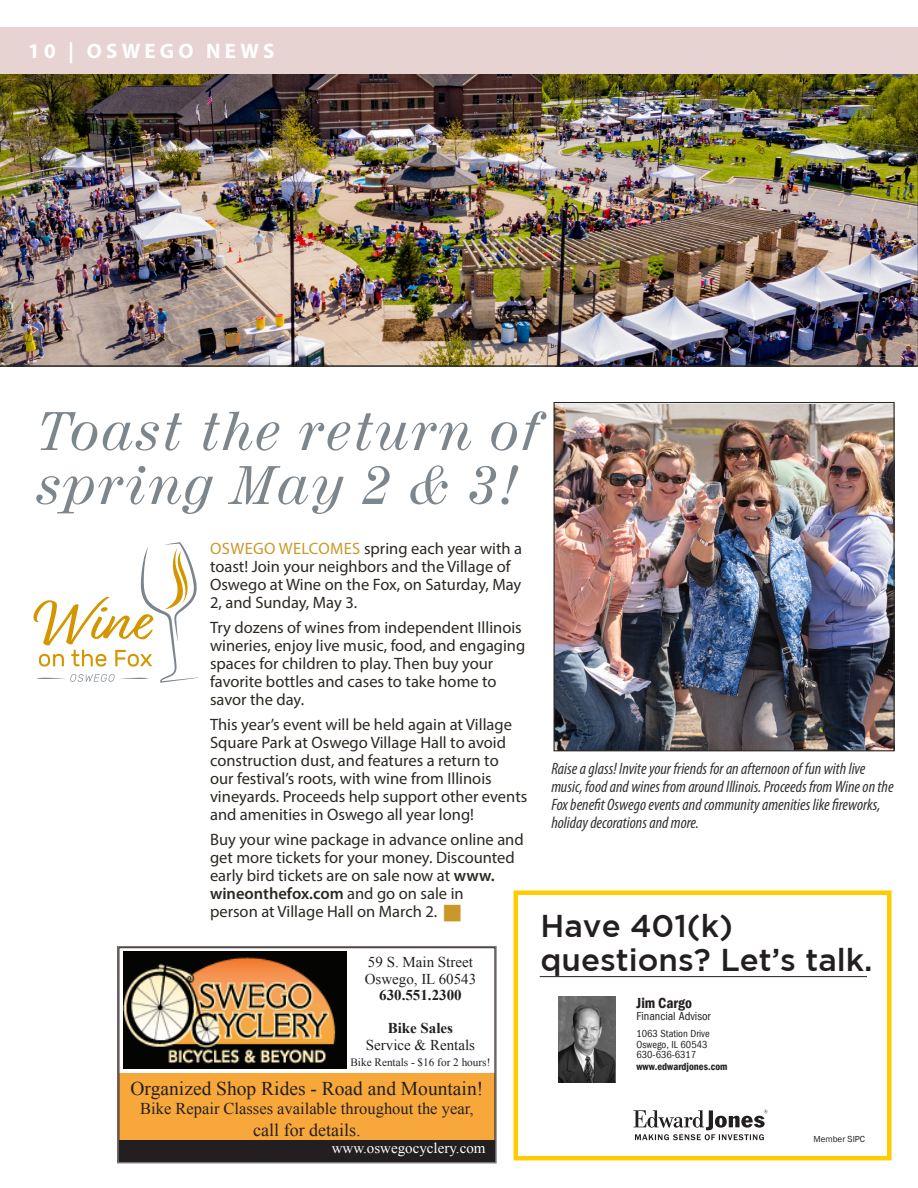
<style>
.page{position:relative;width:918px;height:1188px;background:#fff}
.page>*{position:absolute;margin:0;border:0;box-sizing:border-box;transform-origin:0 0}
.Heading_MASTER{font:italic 54px/54px "Century 725 BT";letter-spacing:.04em;color:#7d868d}
.t1{font:500 31.5px/34.5px "Gotham";color:#231f20}
.Header_master_page{font:700 21px "Myriad Pro";letter-spacing:.2em;color:#fff}
.t2{font:19.5px "Times New Roman";color:#231f20}
.t3{font:18px "Times New Roman";color:#231f20}
.Byline{font:16.5px/18px "Myriad Pro";color:#2c2823}
.Caption_italic_gray{font:italic condensed 16.5px/18px "Myriad Pro";color:#323332}
.t4{font:16.5px "Times New Roman";color:#231f20}
.t5{font:15px/16.5px "Times New Roman";color:#231f20;text-align:center}
.t6{font:15px "Times New Roman";color:#fff}
.t7{font:600 condensed 15px "Franklin Gothic";color:#231f20}
.t8{font:condensed 12px "Franklin Gothic";color:#231f20}
.t9{font:11.25px "Times New Roman";color:#231f20}
.t10{font:condensed 10.5px/10.5px "Franklin Gothic";color:#231f20}
.t11{font:600 condensed 10.5px "Franklin Gothic";color:#231f20}
.t12{font:9px "Franklin Gothic";color:#231f20}
.s1{color:#ca982a}
.s2{font-weight:600}
.s3{font-weight:700}
</style>
<div class="page">
<img style="left:0;top:73px;width:918px;height:294px">
<div style="left:0;top:27px;width:918px;height:46px;background:#e7d4d2"></div>
<img style="left:556px;top:405px;width:337px;height:344px">
<div style="left:554px;top:402px;width:341px;height:349px;border:1px solid #2c2823"></div>
<div style="left:514px;top:890px;width:378px;height:270px;border:4px solid #fc0"></div>
<svg style="left:633px;top:1110px;width:135px;height:30px"></svg>
<hr style="left:540px;top:976px;width:327px;height:1px;background:#231f20">
<img style="left:559px;top:997px;width:57px;height:85px">
<svg style="left:120px;top:951px;width:374px;height:189px"></svg>
<div style="left:118px;top:1140px;width:378px;height:23px;background:#231f20"></div>
<img style="left:124px;top:951px;width:222px;height:118px">
<div style="left:117px;top:946px;width:380px;height:217px;border:2px solid #7e7673"></div>
<svg style="left:33px;top:542px;width:166px;height:141px"></svg>
<p class="Header_master_page" style="left:28px;top:37px;width:248px">10 | OSWEGO NEWS</p>
<p class="Heading_MASTER" style="left:37px;top:403px;width:505px">Toast the return of spring May 2 &amp; 3!</p>
<p class="Byline" style="left:210px;top:540px;width:314px"><span class="s1">OSWEGO WELCOMES</span> spring each year with a toast! Join your neighbors and the Village of Oswego at Wine on the Fox, on Saturday, May 2, and Sunday, May 3.</p>
<p class="Byline" style="left:210px;top:618px;width:317px">Try dozens of wines from independent Illinois wineries, enjoy live music, food, and engaging spaces for children to play. Then buy your favorite bottles and cases to take home to savor the day.</p>
<p class="Byline" style="left:210px;top:715px;width:319px">This year’s event will be held again at Village Square Park at Oswego Village Hall to avoid construction dust, and features a return to<br>our festival’s roots, with wine from Illinois vineyards. Proceeds help support other events and amenities in Oswego all year long!</p>
<p class="Byline" style="left:210px;top:830px;width:315px">Buy your wine package in advance online and get more tickets for your money. Discounted early bird tickets are on sale now at <span class="s2">www. wineonthefox.com</span> and go on sale in<br>person at Village Hall on March 2.</p>
<p class="Caption_italic_gray" style="left:551px;top:759px;width:344px">Raise a glass! Invite your friends for an afternoon of fun with live music, food and wines from around Illinois. Proceeds from Wine on the Fox benefit Oswego events and community amenities like fireworks, holiday decorations and more.</p>
<p class="t1" style="left:541px;top:908px;width:334px">Have 401(k) questions? Let’s talk.</p>
<p class="t7" style="left:637px;top:993px;width:57px">Jim Cargo</p>
<p class="t8" style="left:637px;top:1010px;width:76px">Financial Advisor</p>
<p class="t10" style="left:637px;top:1029px;width:75px">1063 Station Drive<br>Oswego, IL 60543<br>630-636-6317</p>
<p class="t11" style="left:637px;top:1060px;width:92px">www.edwardjones.com</p>
<p class="t5" style="left:365px;top:954px;width:113px">59 S. Main Street<br>Oswego, IL 60543<br><span class="s3">630.551.2300</span></p>
<p class="t5" style="left:366px;top:1020px;width:111px"><span class="s3">Bike Sales<br></span>Service &amp; Rentals</p>
<p class="t9" style="left:350px;top:1055px;width:141px">Bike Rentals - $16 for 2 hours!</p>
<p class="t2" style="left:131px;top:1075px;width:354px">Organized Shop Rides - Road and Mountain!</p>
<p class="t4" style="left:140px;top:1098px;width:335px">Bike Repair Classes available throughout the year,</p>
<p class="t3" style="left:253px;top:1118px;width:109px">call for details.</p>
<p class="t6" style="left:332px;top:1138px;width:155px">www.oswegocyclery.com</p>
<p class="t12" style="left:814px;top:1133px;width:53px">Member SIPC</p>
</div>
